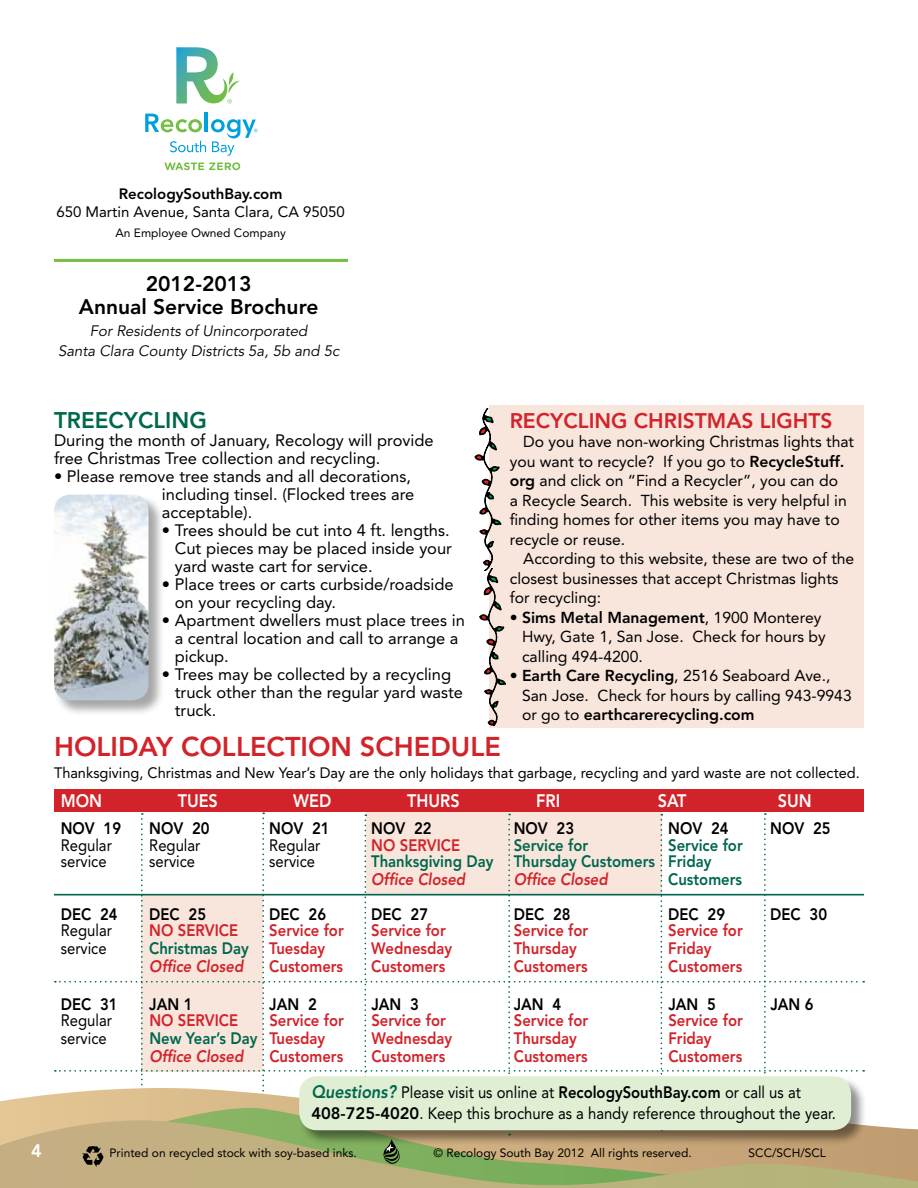
<style>
.page{position:relative;width:918px;height:1188px;background:#fff}
.page>*{position:absolute;margin:0;border:0;box-sizing:border-box;transform-origin:0 0}
.t1{font:800 27px "Avenir";color:#d2232a}
.t2{font:800 22.5px "Avenir";color:#00674e}
.t3{font:800 21px/22.5px "Avenir";color:#000;text-align:center}
.t4{font:800 21px "Avenir";color:#d2232a}
.t5{font:800 18px "Avenir";color:#fff;scale:.9 1}
.t6{font:800 18px "Avenir";color:#fff}
.t7{font:16.5px/18px "Avenir";color:#000}
.t8{font:800 16.5px "Avenir";color:#d2232a;scale:.9 1}
.t9{font:16.5px/21px "Avenir";color:#000;scale:.9 1}
.t10{font:800 16.5px "Avenir";color:#00674e;scale:.9 1}
.t11{font:800 16.5px "Avenir";color:#000;scale:.9 1}
.t12{font:italic 800 16.5px "Avenir";color:#d2232a;scale:.9 1}
.t13{font:15.75px/19.5px "Avenir";color:#000}
.t14{font:15px "Avenir";color:#000}
.t15{font:italic 15px/19.5px "Avenir";color:#000;text-align:center}
.t16{font:800 15px "Avenir";color:#000}
.t17{font:12px "Avenir";color:#000}
.s1{font-weight:800}
.s2{color:#d2232a}
.s3{font-weight:800;font-style:italic;font-size:18px;color:#00674e}
</style>
<div class="page">
<hr style="left:205px;top:112px;width:3px;height:20px;background:#00a0dc">
<svg style="left:176px;top:47px;width:64px;height:57px"></svg>
<svg style="left:164px;top:162px;width:76px;height:8px"></svg>
<svg style="left:145px;top:114px;width:113px;height:42px"></svg>
<hr style="left:54px;top:259px;width:294px;height:3px;background:#72bf44">
<div style="left:489px;top:405px;width:375px;height:323px;background:#f8e5dc"></div>
<svg style="left:0;top:1094px;width:55px;height:14px"></svg>
<svg style="left:0;top:1120px;width:918px;height:68px;background:#b8af7b"></svg>
<div style="left:54px;top:790px;width:810px;height:22px;background:#d2232a"></div>
<hr style="left:54px;top:894px;width:810px;height:1px;background:#00674e">
<svg style="left:55px;top:812px;width:809px;height:355px"></svg>
<div style="left:54px;top:494px;width:111px;height:223px;background:#000;opacity:.35"></div>
<img style="left:54px;top:495px;width:94px;height:205px">
<svg style="left:474px;top:408px;width:32px;height:318px"></svg>
<div style="left:299px;top:1076px;width:568px;height:70px;background:#000;opacity:.45"></div>
<div style="left:299px;top:1076px;width:552px;height:54px;background:#e0efd4;border-radius:18px"></div>
<p class="t16" style="left:119px;top:185px;width:165px">RecologySouthBay.com</p>
<p class="t14" style="left:56px;top:203px;width:290px">650 Martin Avenue, Santa Clara, CA 95050</p>
<p class="t17" style="left:115px;top:225px;width:172px">An Employee Owned Company</p>
<h3 class="t3" style="left:79px;top:273px;width:241px">2012-2013<br>Annual Service Brochure</h3>
<p class="t15" style="left:58px;top:322px;width:283px">For Residents of Unincorporated<br>Santa Clara County Districts 5a, 5b and 5c</p>
<h2 class="t2" style="left:54px;top:407px;width:154px">TREECYCLING</h2>
<p class="t7" style="left:54px;top:431px;width:381px">During the month of January, Recology will provide free Christmas Tree collection and recycling.</p>
<p class="t7" style="left:162px;top:467px;width:254px;text-indent:-108px">• Please remove tree stands and all decorations, including tinsel. (Flocked trees are acceptable).</p>
<p class="t7" style="left:175px;top:521px;width:279px;text-indent:-13px">• Trees should be cut into 4 ft. lengths.<br>Cut pieces may be placed inside your yard waste cart for service.</p>
<p class="t7" style="left:175px;top:575px;width:280px;text-indent:-13px">• Place trees or carts curbside/roadside on your recycling day.</p>
<p class="t7" style="left:175px;top:611px;width:292px;text-indent:-13px">• Apartment dwellers must place trees in a central location and call to arrange a pickup.</p>
<p class="t7" style="left:175px;top:665px;width:290px;text-indent:-13px">• Trees may be collected by a recycling truck other than the regular yard waste truck.</p>
<h1 class="t1" style="left:54px;top:731px;width:38px">Holiday</h1>
<h1 class="t1" style="left:181px;top:731px;width:37px">Collection</h1>
<h1 class="t1" style="left:360px;top:731px;width:142px">SCHEDULE</h1>
<p class="t14" style="left:54px;top:765px;width:807px">Thanksgiving, Christmas and New Year’s Day are the only holidays that garbage, recycling and yard waste are not collected.</p>
<h3 class="t4" style="left:510px;top:408px;width:27px">Recycling</h3>
<h3 class="t4" style="left:634px;top:408px;width:29px">Christmas</h3>
<h3 class="t4" style="left:760px;top:408px;width:24px">Lights</h3>
<p class="t13" style="left:510px;top:432px;width:346px;text-indent:13px">Do you have non-working Christmas lights that you want to recycle? If you go to <span class="s1">RecycleStuff. org</span> and click on “Find a Recycler”, you can do<br>a Recycle Search. This website is very helpful in finding homes for other items you may have to recycle or reuse.</p>
<p class="t13" style="left:510px;top:549px;width:346px;text-indent:13px">According to this website, these are two of the closest businesses that accept Christmas lights for recycling:</p>
<p class="t13" style="left:522px;top:608px;width:305px;text-indent:-12px">• <span class="s1">Sims Metal Management</span>, 1900 Monterey<br>Hwy, Gate 1, San Jose. Check for hours by calling 494-4200.</p>
<p class="t13" style="left:522px;top:666px;width:331px;text-indent:-12px">• <span class="s1">Earth Care Recycling</span>, 2516 Seaboard Ave.,<br>San Jose. Check for hours by calling 943-9943 or go to <span class="s1">earthcarerecycling.com</span></p>
<p class="t5" style="left:61px;top:790px;width:28px">Mon</p>
<p class="t5" style="left:178px;top:790px;width:20px">Tues</p>
<p class="t5" style="left:293px;top:790px;width:27px">Wed</p>
<p class="t5" style="left:407px;top:790px;width:21px">Thurs</p>
<p class="t5" style="left:536px;top:790px;width:17px">Fri</p>
<p class="t5" style="left:658px;top:790px;width:19px">Sat</p>
<p class="t5" style="left:778px;top:790px;width:39px">SUN</p>
<p class="t11" style="left:61px;top:819px;width:69px">NOV 19</p>
<p class="t11" style="left:149px;top:819px;width:69px">NOV 20</p>
<p class="t11" style="left:269px;top:819px;width:69px">NOV 21</p>
<p class="t11" style="left:371px;top:819px;width:69px">NOV 22</p>
<p class="t11" style="left:514px;top:819px;width:69px">NOV 23</p>
<p class="t11" style="left:668px;top:819px;width:69px">NOV 24</p>
<p class="t11" style="left:770px;top:819px;width:69px">NOV 25</p>
<p class="t9" style="left:61px;top:835px;width:58px">Regular</p>
<p class="t9" style="left:149px;top:835px;width:58px">Regular</p>
<p class="t9" style="left:269px;top:835px;width:58px">Regular</p>
<p class="t8" style="left:371px;top:835px;width:100px">NO SERVICE</p>
<p class="t10" style="left:514px;top:835px;width:84px">Service for</p>
<p class="t10" style="left:668px;top:835px;width:84px">Service for</p>
<p class="t9" style="left:61px;top:851px;width:53px">service</p>
<p class="t9" style="left:149px;top:851px;width:53px">service</p>
<p class="t9" style="left:269px;top:851px;width:53px">service</p>
<p class="t10" style="left:371px;top:852px;width:379px">Thanksgiving Day Thursday Customers Friday</p>
<p class="t12" style="left:371px;top:870px;width:106px">Office Closed</p>
<p class="t12" style="left:514px;top:870px;width:106px">Office Closed</p>
<p class="t10" style="left:668px;top:870px;width:84px">Customers</p>
<p class="t11" style="left:61px;top:904px;width:65px">DEC 24</p>
<p class="t11" style="left:149px;top:904px;width:65px">DEC 25</p>
<p class="t11" style="left:269px;top:904px;width:65px">DEC 26</p>
<p class="t11" style="left:371px;top:904px;width:65px">DEC 27</p>
<p class="t11" style="left:514px;top:904px;width:65px">DEC 28</p>
<p class="t11" style="left:668px;top:904px;width:65px">DEC 29</p>
<p class="t11" style="left:770px;top:904px;width:65px">DEC 30</p>
<p class="t9" style="left:61px;top:920px;width:58px">Regular</p>
<p class="t8" style="left:149px;top:921px;width:52px">No Service</p>
<p class="t8" style="left:269px;top:921px;width:84px">Service for</p>
<p class="t8" style="left:371px;top:921px;width:84px">Service for</p>
<p class="t8" style="left:514px;top:921px;width:84px">Service for</p>
<p class="t8" style="left:668px;top:921px;width:84px">Service for</p>
<p class="t9" style="left:61px;top:938px;width:53px">service</p>
<p class="t10" style="left:149px;top:939px;width:197px">Christmas Day <span class="s2">Tuesday</span></p>
<p class="t8" style="left:371px;top:939px;width:91px">Wednesday</p>
<p class="t8" style="left:514px;top:939px;width:71px">Thursday</p>
<p class="t8" style="left:668px;top:939px;width:49px">Friday</p>
<p class="t12" style="left:149px;top:957px;width:106px">Office Closed</p>
<p class="t8" style="left:269px;top:957px;width:84px">Customers</p>
<p class="t8" style="left:371px;top:957px;width:84px">Customers</p>
<p class="t8" style="left:514px;top:957px;width:84px">Customers</p>
<p class="t8" style="left:668px;top:957px;width:84px">Customers</p>
<p class="t11" style="left:61px;top:994px;width:65px">DEC 31</p>
<p class="t11" style="left:149px;top:994px;width:49px">JAN 1</p>
<p class="t11" style="left:269px;top:994px;width:54px">JAN 2</p>
<p class="t11" style="left:371px;top:994px;width:54px">JAN 3</p>
<p class="t11" style="left:514px;top:994px;width:54px">JAN 4</p>
<p class="t11" style="left:668px;top:994px;width:54px">JAN 5</p>
<p class="t11" style="left:770px;top:994px;width:49px">JAN 6</p>
<p class="t9" style="left:61px;top:1010px;width:58px">Regular</p>
<p class="t8" style="left:149px;top:1011px;width:52px">No Service</p>
<p class="t8" style="left:269px;top:1011px;width:84px">Service for</p>
<p class="t8" style="left:371px;top:1011px;width:84px">Service for</p>
<p class="t8" style="left:514px;top:1011px;width:84px">Service for</p>
<p class="t8" style="left:668px;top:1011px;width:84px">Service for</p>
<p class="t9" style="left:61px;top:1028px;width:53px">service</p>
<p class="t10" style="left:149px;top:1029px;width:197px">New Year’s Day <span class="s2">Tuesday</span></p>
<p class="t8" style="left:371px;top:1029px;width:91px">Wednesday</p>
<p class="t8" style="left:514px;top:1029px;width:71px">Thursday</p>
<p class="t8" style="left:668px;top:1029px;width:49px">Friday</p>
<p class="t12" style="left:149px;top:1047px;width:106px">Office Closed</p>
<p class="t8" style="left:269px;top:1047px;width:84px">Customers</p>
<p class="t8" style="left:371px;top:1047px;width:84px">Customers</p>
<p class="t8" style="left:514px;top:1047px;width:84px">Customers</p>
<p class="t8" style="left:668px;top:1047px;width:84px">Customers</p>
<p class="t9" style="left:311px;top:1082px;width:585px"><span class="s3">Questions?</span> Please visit us online at <span class="s1">RecologySouthBay.com</span> or call us at<br><span class="s1">408-725-4020</span>. Keep this brochure as a handy reference throughout the year.</p>
<p class="t6" style="left:31px;top:1140px;width:12px">4</p>
<p class="t17" style="left:110px;top:1146px;width:249px">Printed on recycled stock with soy-based inks.</p>
<p class="t17" style="left:434px;top:1146px;width:260px">© Recology South Bay 2012 All rights reserved.</p>
<p class="t17" style="left:749px;top:1146px;width:79px">SCC/SCH/SCL</p>
</div>
